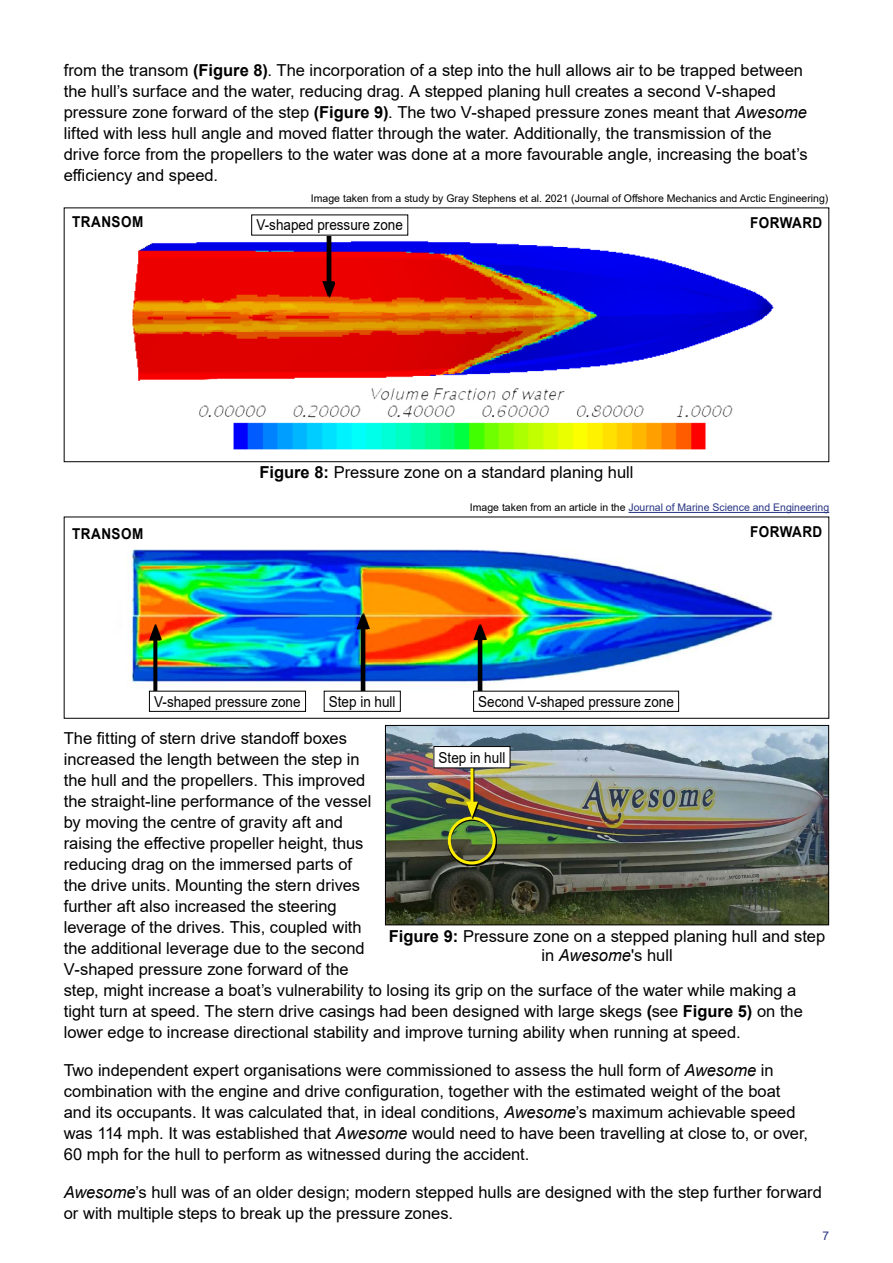
<style>
.page{position:relative;width:893px;height:1263px;background:#fff}
.page>*{position:absolute;margin:0;border:0;box-sizing:border-box;transform-origin:0 0}
._3_0_Main_Body_Text{font:16.5px/21px "Arial";color:#000}
.Fig_Caption{font:16.5px/19.5px "Arial";color:#000;text-align:center}
.t1{font:15px "Arial";color:#000;scale:.9 1}
.t2{font:700 15px "Arial";letter-spacing:.035em;color:#000;scale:.9 1}
.t3{font:12px "Arial";color:#283583}
.Courtesy{font:10.5px "Arial";color:#000}
.Courtesy-2{font:10.5px "Arial";color:#283583}
.s1{font-weight:700}
.s2{font-style:italic}
.s3{color:#000}
</style>
<div class="page">
<img style="left:132px;top:214px;width:642px;height:236px">
<div style="left:64px;top:207px;width:765px;height:255px;border:1px solid #000"></div>
<svg style="left:323px;top:235px;width:12px;height:62px"></svg>
<hr style="left:327px;top:225px;width:3px;height:62px;background:#000">
<svg style="left:322px;top:281px;width:12px;height:16px"></svg>
<div style="left:252px;top:215px;width:156px;height:20px;background:#fff"></div>
<img style="left:387px;top:727px;width:440px;height:196px">
<div style="left:385px;top:725px;width:444px;height:200px;border:1px solid #000"></div>
<img style="left:129px;top:549px;width:645px;height:163px">
<div style="left:64px;top:517px;width:765px;height:202px;border:1px solid #000"></div>
<svg style="left:150px;top:624px;width:12px;height:67px"></svg>
<hr style="left:153px;top:635px;width:3px;height:71px;background:#000">
<svg style="left:149px;top:624px;width:12px;height:16px"></svg>
<svg style="left:475px;top:624px;width:11px;height:67px"></svg>
<hr style="left:478px;top:634px;width:3px;height:67px;background:#000">
<svg style="left:473px;top:624px;width:12px;height:16px"></svg>
<div style="left:149px;top:691px;width:157px;height:20px;background:#fff"></div>
<div style="left:474px;top:691px;width:205px;height:20px;background:#fff"></div>
<svg style="left:358px;top:613px;width:11px;height:78px"></svg>
<hr style="left:361px;top:624px;width:3px;height:77px;background:#000">
<svg style="left:356px;top:613px;width:12px;height:16px"></svg>
<div style="left:324px;top:691px;width:76px;height:20px;background:#fff"></div>
<hr style="left:629px;top:512px;width:200px;height:1px;background:#283583">
<svg style="left:448px;top:817px;width:48px;height:48px;background:#596e36"></svg>
<div style="left:448px;top:817px;width:48px;height:47px;border:3px solid #ffed00;border-radius:50%"></div>
<svg style="left:467px;top:768px;width:12px;height:51px"></svg>
<hr style="left:470px;top:749px;width:3px;height:58px;background:#ffed00">
<svg style="left:466px;top:802px;width:12px;height:16px"></svg>
<div style="left:434px;top:746px;width:76px;height:22px;background:#fff"></div>
<div style="left:434px;top:746px;width:76px;height:22px;border:1px solid #000"></div>
<div style="left:745px;top:212px;width:82px;height:21px;background:#fff"></div>
<div style="left:67px;top:212px;width:81px;height:20px;background:#fff"></div>
<p class="_3_0_Main_Body_Text" style="left:64px;top:59px;width:745px">from the transom <span class="s1">(Figure 8)</span>. The incorporation of a step into the hull allows air to be trapped between the hull’s surface and the water, reducing drag. A stepped planing hull creates a second V-shaped pressure zone forward of the step <span class="s1">(Figure 9)</span>. The two V-shaped pressure zones meant that <span class="s2">Awesome </span>lifted with less hull angle and moved flatter through the water. Additionally, the transmission of the drive force from the propellers to the water was done at a more favourable angle, increasing the boat’s efficiency and speed.</p>
<p class="Courtesy" style="left:311px;top:191px;width:519px">Image taken from a study by Gray Stephens et al. 2021 (Journal of Offshore Mechanics and Arctic Engineering)</p>
<p class="t1" style="left:257px;top:215px;width:164px">V-shaped pressure zone</p>
<p class="t2" style="left:72px;top:211px;width:80px">TRANSOM</p>
<p class="t2" style="left:750px;top:212px;width:82px">FORWARD</p>
<p class="Fig_Caption" style="left:259px;top:463px;width:376px"><span class="s1">Figure 8:</span> Pressure zone on a standard planing hull</p>
<p class="Courtesy-2" style="left:470px;top:500px;width:361px"><span class="s3">Image taken from an article in the</span> Journal of Marine Science and Engineering</p>
<p class="t2" style="left:72px;top:523px;width:80px">TRANSOM</p>
<p class="t2" style="left:750px;top:521px;width:82px">FORWARD</p>
<p class="t1" style="left:154px;top:691px;width:164px">V-shaped pressure zone</p>
<p class="t1" style="left:329px;top:691px;width:76px">Step in hull</p>
<p class="t1" style="left:478px;top:691px;width:219px">Second V-shaped pressure zone</p>
<p class="_3_0_Main_Body_Text" style="left:64px;top:727px;width:741px">The fitting of stern drive standoff boxes<br>increased the length between the step in<br>the hull and the propellers. This improved<br>the straight-line performance of the vessel<br>by moving the centre of gravity aft and<br>raising the effective propeller height, thus<br>reducing drag on the immersed parts of<br>the drive units. Mounting the stern drives<br>further aft also increased the steering<br>leverage of the drives. This, coupled with<br>the additional leverage due to the second<br>V-shaped pressure zone forward of the<br>step, might increase a boat’s vulnerability to losing its grip on the surface of the water while making a tight turn at speed. The stern drive casings had been designed with large skegs <span class="s1">(</span>see <span class="s1">Figure 5)</span> on the lower edge to increase directional stability and improve turning ability when running at speed.</p>
<p class="_3_0_Main_Body_Text" style="left:64px;top:1059px;width:746px">Two independent expert organisations were commissioned to assess the hull form of <span class="s2">Awesome</span> in combination with the engine and drive configuration, together with the estimated weight of the boat and its occupants. It was calculated that, in ideal conditions, <span class="s2">Awesome</span>’s maximum achievable speed was 114 mph. It was established that <span class="s2">Awesome</span> would need to have been travelling at close to, or over, 60 mph for the hull to perform as witnessed during the accident.</p>
<p class="_3_0_Main_Body_Text" style="left:64px;top:1181px;width:760px"><span class="s2">Awesome</span>’s hull was of an older design; modern stepped hulls are designed with the step further forward or with multiple steps to break up the pressure zones.</p>
<p class="t1" style="left:439px;top:747px;width:76px">Step in hull</p>
<p class="Fig_Caption" style="left:389px;top:926px;width:438px"><span class="s1">Figure 9:</span> Pressure zone on a stepped planing hull and step in <span class="s2">Awesome</span>'s hull</p>
<p class="t3" style="left:822px;top:1228px;width:8px">7</p>
</div>
